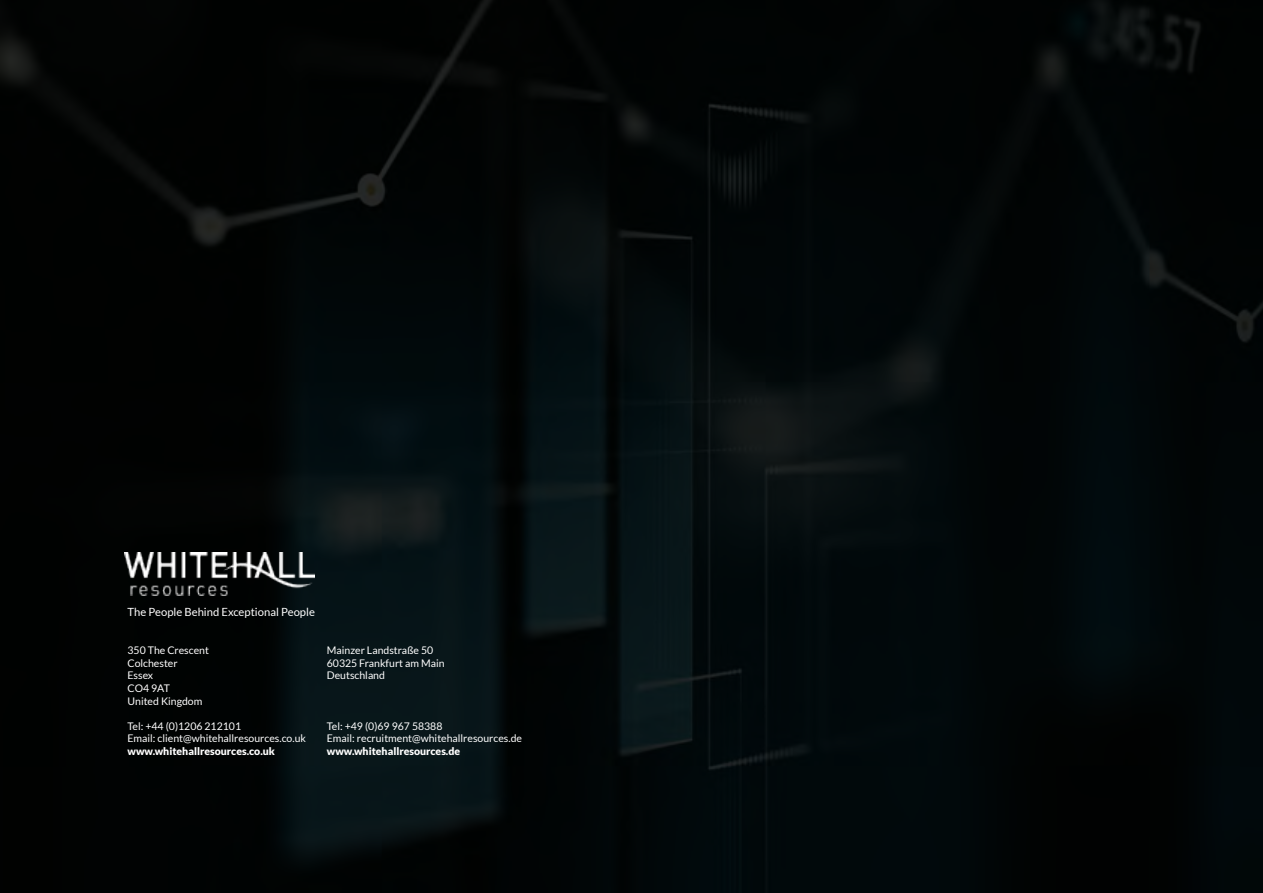
<style>
.page{position:relative;width:1263px;height:893px;background:#010302}
.page>*{position:absolute;margin:0;border:0;box-sizing:border-box;transform-origin:0 0}
.t1{font:11.25px "Lato";color:#fff}
.t2{font:10.5px/12.6px "Lato";color:#fff}
.t3{font:900 10.5px "Lato";color:#fff}
</style>
<div class="page">
<img style="left:124px;top:552px;width:191px;height:43px">
<p class="t1" style="left:128px;top:605px;width:189px">The People Behind Exceptional People</p>
<p class="t2" style="left:128px;top:644px;width:83px">350 The Crescent<br>Colchester<br>Essex<br>CO4 9AT<br>United Kingdom</p>
<p class="t2" style="left:128px;top:720px;width:180px">Tel: +44 (0)1206 212101<br>Email: client@whitehallresources.co.uk</p>
<p class="t3" style="left:128px;top:745px;width:149px">www.whitehallresources.co.uk</p>
<p class="t2" style="left:327px;top:644px;width:119px">Mainzer Landstraße 50<br>60325 Frankfurt am Main<br>Deutschland</p>
<p class="t2" style="left:327px;top:720px;width:197px">Tel: +49 (0)69 967 58388<br>Email: recruitment@whitehallresources.de</p>
<p class="t3" style="left:327px;top:745px;width:135px">www.whitehallresources.de</p>
</div>
